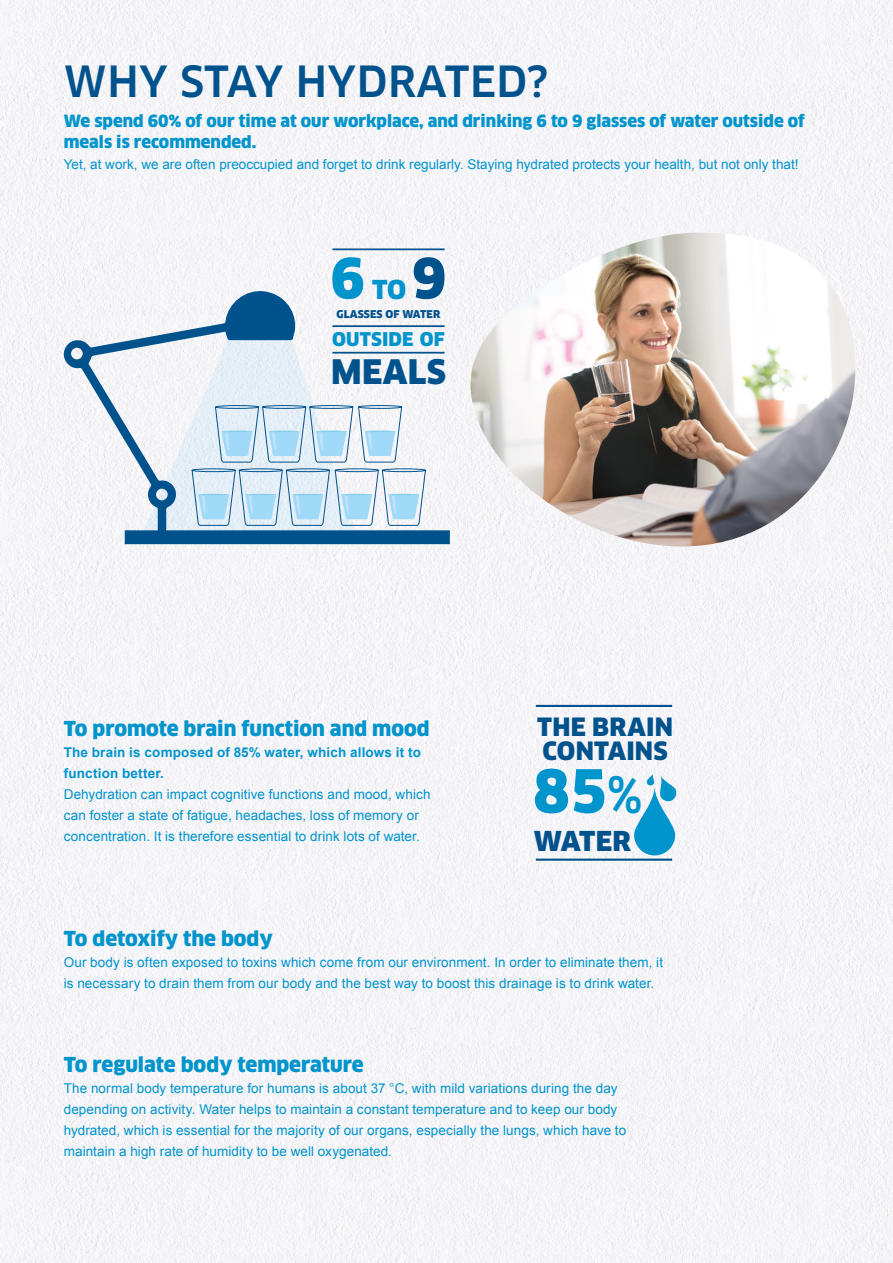
<style>
.page{position:relative;width:893px;height:1263px;background:#f5f4f8}
.page>*{position:absolute;margin:0;border:0;box-sizing:border-box;transform-origin:0 0}
.t1{font:900 58.2px "Clan Pro";color:#0094cd}
.t2{font:500 42px "Clan Pro";letter-spacing:.01em;color:#00528d}
.t3{font:900 33px "Clan Pro";letter-spacing:.01em;color:#00528d}
.t4{font:900 26.85px "Clan Pro";letter-spacing:-.015em;color:#00528d}
.t5{font:900 25.5px "Clan Pro";color:#0094cd}
.t6{font:900 24.6px/24px "Clan Pro";letter-spacing:.01em;color:#00528d}
.t7{font:900 20.1px "Clan Pro";color:#0094cd}
.t8{font:900 18.45px "Clan Pro";letter-spacing:.01em;color:#0094cd}
.t9{font:900 16.5px/21px "Clan Pro";color:#0094cd}
.t10{font:13.5px/21px "Arial";letter-spacing:.005em;color:#0094cd}
.t11{font:700 13.5px/21px "Arial";letter-spacing:.015em;color:#0094cd}
.t12{font:900 10.5px "Clan Pro";letter-spacing:.01em;color:#00528d}
.s1{font-size:54.45px}
.s2{font-size:54.45px;color:#00528d}
.s3{font-weight:500;font-size:48.9px}
</style>
<div class="page">
<svg style="left:63px;top:289px;width:387px;height:255px;fill:#f2f2f7"></svg>
<img style="left:469px;top:233px;width:388px;height:314px">
<div style="left:192px;top:468px;width:44px;height:4px;border:1px solid #00528d;border-radius:50%"></div>
<div style="left:335px;top:468px;width:44px;height:4px;border:1px solid #00528d;border-radius:50%"></div>
<div style="left:215px;top:405px;width:44px;height:4px;border:1px solid #00528d;border-radius:50%"></div>
<div style="left:286px;top:468px;width:44px;height:4px;border:1px solid #00528d;border-radius:50%"></div>
<div style="left:309px;top:405px;width:44px;height:4px;border:1px solid #00528d;border-radius:50%"></div>
<div style="left:358px;top:405px;width:44px;height:4px;border:1px solid #00528d;border-radius:50%"></div>
<div style="left:239px;top:468px;width:44px;height:4px;border:1px solid #00528d;border-radius:50%"></div>
<div style="left:382px;top:468px;width:44px;height:4px;border:1px solid #00528d;border-radius:50%"></div>
<svg style="left:192px;top:469px;width:234px;height:57px"></svg>
<div style="left:262px;top:405px;width:44px;height:4px;border:1px solid #00528d;border-radius:50%"></div>
<svg style="left:215px;top:406px;width:187px;height:56px"></svg>
<hr style="left:332px;top:325px;width:113px;height:2px;background:#00528d">
<hr style="left:332px;top:248px;width:113px;height:2px;background:#00528d">
<hr style="left:332px;top:352px;width:113px;height:2px;background:#00528d">
<hr style="left:536px;top:858px;width:136px;height:3px;background:#00528d">
<hr style="left:536px;top:705px;width:136px;height:2px;background:#00528d">
<svg style="left:634px;top:786px;width:41px;height:69px;fill:#0094cd"></svg>
<svg style="left:646px;top:773px;width:31px;height:29px"></svg>
<h2 class="t2" style="left:64px;top:57px;width:486px">WHY STAY HYDRATED?</h2>
<p class="t9" style="left:64px;top:110px;width:742px">We spend 60% of our time at our workplace, and drinking 6 to 9 glasses of water outside of meals is recommended.</p>
<p class="t10" style="left:64px;top:154px;width:736px">Yet, at work, we are often preoccupied and forget to drink regularly. Staying hydrated protects your health, but not only that!</p>
<h3 class="t5" style="left:330px;top:274px;width:118px"><span class="s1">6</span> TO <span class="s2">9</span></h3>
<p class="t12" style="left:337px;top:308px;width:105px">GLASSES OF WATER</p>
<h3 class="t8" style="left:332px;top:328px;width:114px">OUTSIDE OF</h3>
<h3 class="t3" style="left:331px;top:352px;width:116px">MEALS</h3>
<h3 class="t7" style="left:64px;top:716px;width:367px">To promote brain function and mood</h3>
<p class="t11" style="left:64px;top:742px;width:359px">The brain is composed of 85% water, which allows it to function better.</p>
<p class="t10" style="left:64px;top:784px;width:368px">Dehydration can impact cognitive functions and mood, which can foster a state of fatigue, headaches, loss of memory or concentration. It is therefore essential to drink lots of water.</p>
<h3 class="t6" style="left:537px;top:715px;width:137px">THE BRAIN<br>CONTAINS</h3>
<h1 class="t1" style="left:533px;top:757px;width:111px">85<span class="s3">%</span></h1>
<h3 class="t4" style="left:534px;top:825px;width:99px">WATER</h3>
<h3 class="t7" style="left:64px;top:926px;width:210px">To detoxify the body</h3>
<p class="t10" style="left:64px;top:952px;width:601px">Our body is often exposed to toxins which come from our environment. In order to eliminate them, it is necessary to drain them from our body and the best way to boost this drainage is to drink water.</p>
<h3 class="t7" style="left:64px;top:1052px;width:301px">To regulate body temperature</h3>
<p class="t10" style="left:64px;top:1078px;width:564px">The normal body temperature for humans is about 37 °C, with mild variations during the day depending on activity. Water helps to maintain a constant temperature and to keep our body hydrated, which is essential for the majority of our organs, especially the lungs, which have to maintain a high rate of humidity to be well oxygenated.</p>
</div>
